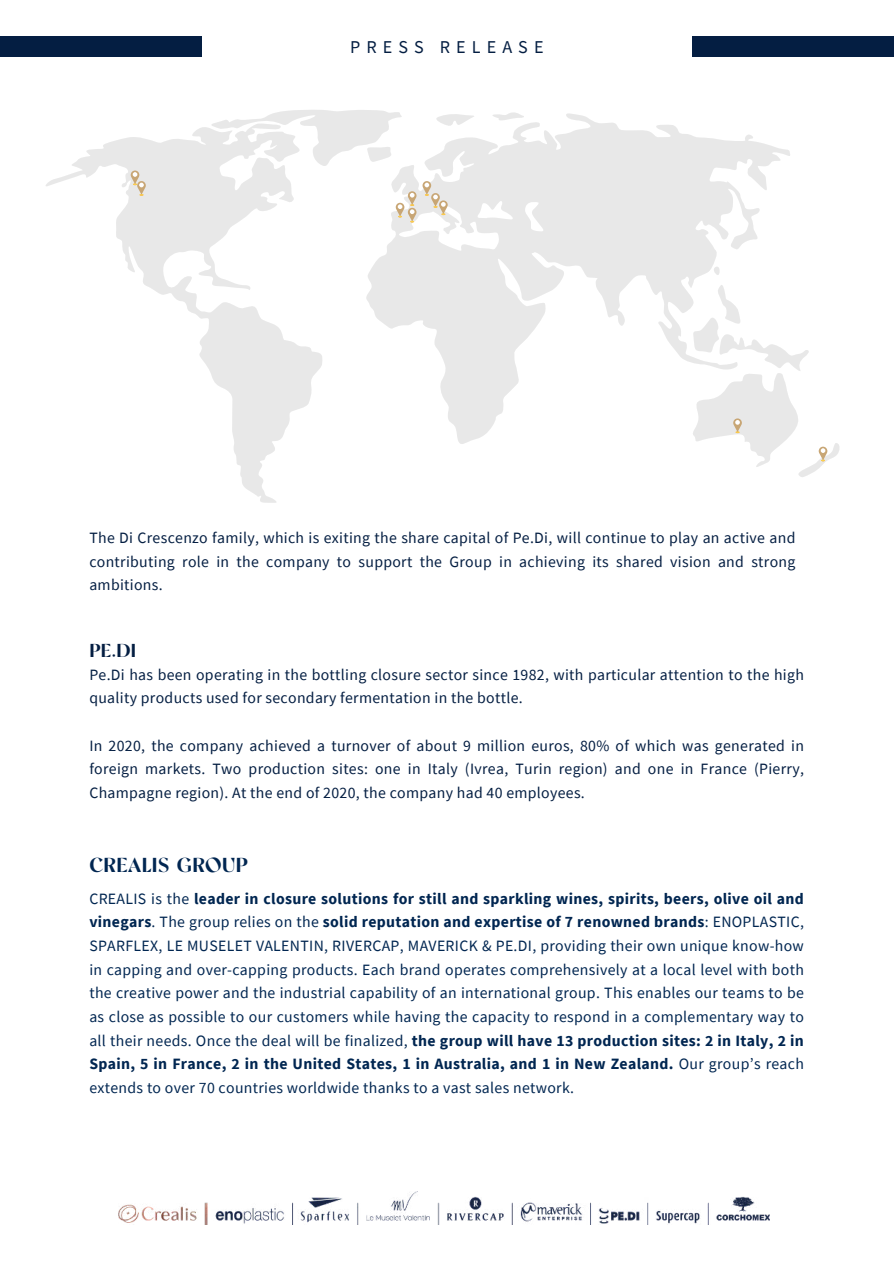
<style>
.page{position:relative;width:894px;height:1264px;background:#fff}
.page>*{position:absolute;margin:0;border:0;box-sizing:border-box;transform-origin:0 0}
.t1{font:20.25px "Tangerine";letter-spacing:.02em;color:#002651}
.t2{font:18.75px "Tangerine";color:#041e42}
.t3{font:18px "Source Sans Pro";letter-spacing:.34em;color:#041e42}
.t4{font:15.75px/23.7px "Source Sans Pro";letter-spacing:.02em;color:#002651;text-align:justify}
.t5{font:15.75px/23.7px "Source Sans Pro";letter-spacing:.02em;color:#041e42;text-align:justify}
.s1{font-weight:700}
</style>
<div class="page">
<div style="left:0;top:37px;width:202px;height:20px;background:#041e42"></div>
<div style="left:691px;top:37px;width:202px;height:20px;background:#041e42"></div>
<svg style="left:366px;top:112px;width:424px;height:332px;fill:#ececec"></svg>
<svg style="left:46px;top:127px;width:276px;height:375px"></svg>
<svg style="left:205px;top:110px;width:199px;height:57px"></svg>
<svg style="left:131px;top:170px;width:15px;height:26px"></svg>
<svg style="left:689px;top:282px;width:150px;height:195px"></svg>
<svg style="left:395px;top:191px;width:21px;height:31px"></svg>
<svg style="left:422px;top:181px;width:25px;height:34px"></svg>
<img style="left:118px;top:1191px;width:650px;height:33px">
<p class="t3" style="left:350px;top:35px;width:195px">PRESS RELEASE</p>
<p class="t5" style="left:89px;top:526px;width:707px">The Di Crescenzo family, which is exiting the share capital of Pe.Di, will continue to play an active and contributing role in the company to support the Group in achieving its shared vision and strong ambitions.</p>
<p class="t2" style="left:89px;top:638px;width:48px">PE.DI</p>
<p class="t5" style="left:89px;top:662px;width:716px">Pe.Di has been operating in the bottling closure sector since 1982, with particular attention to the high quality products used for secondary fermentation in the bottle.</p>
<p class="t5" style="left:89px;top:733px;width:716px">In 2020, the company achieved a turnover of about 9 million euros, 80% of which was generated in foreign markets. Two production sites: one in Italy (Ivrea, Turin region) and one in France (Pierry, Champagne region). At the end of 2020, the company had 40 employees.</p>
<p class="t1" style="left:89px;top:852px;width:160px">CREALIS GROUP</p>
<p class="t4" style="left:89px;top:886px;width:716px">CREALIS is the <span class="s1">leader in closure solutions for still and sparkling wines, spirits, beers, olive oil and vinegars</span>. The group relies on the <span class="s1">solid reputation and expertise of 7 renowned brands</span>: ENOPLASTIC, SPARFLEX, LE MUSELET VALENTIN, RIVERCAP, MAVERICK &amp; PE.DI, providing their own unique know-how in capping and over-capping products. Each brand operates comprehensively at a local level with both the creative power and the industrial capability of an international group. This enables our teams to be as close as possible to our customers while having the capacity to respond in a complementary way to all their needs. Once the deal will be finalized, <span class="s1">the group will have 13 production sites: 2 in Italy, 2 in Spain, 5 in France, 2 in the United States, 1 in Australia, and 1 in New Zealand.</span> Our group’s reach extends to over 70 countries worldwide thanks to a vast sales network.</p>
</div>
